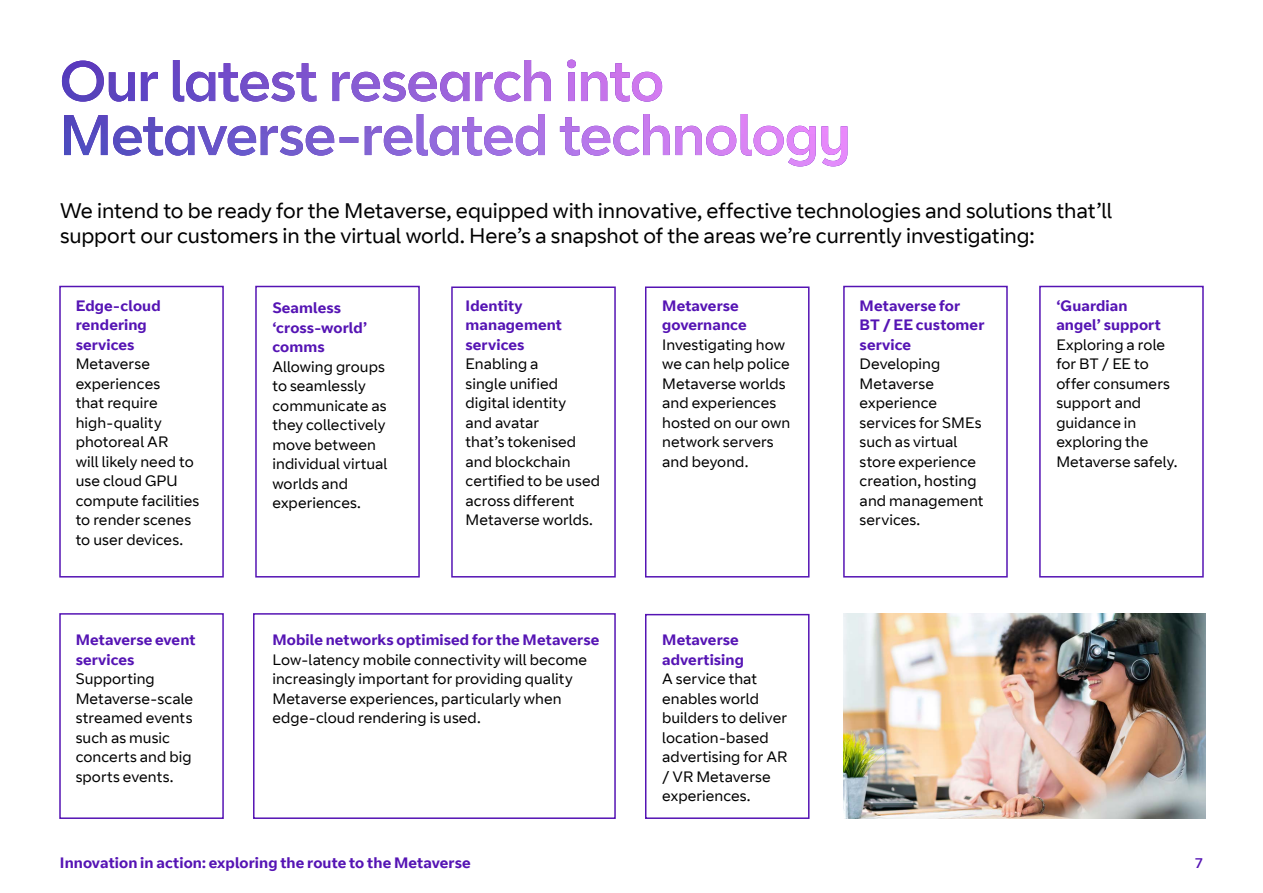
<style>
.page{position:relative;width:1263px;height:893px;background:#fff}
.page>*{position:absolute;margin:0;border:0;box-sizing:border-box;transform-origin:0 0}
.t1{font:21px/25.2px "BT Curve";letter-spacing:-.005em;color:#000}
.t2{font:15px/19.5px "BT Curve";letter-spacing:.005em;color:#000}
.t3{font:700 15px/19.5px "BT Curve";letter-spacing:.005em;color:#5514b4}
.t4{font:14.25px "BT Curve Headline";color:#5514b4}
</style>
<div class="page">
<div style="left:1039px;top:286px;width:165px;height:292px;border:2px solid #5514b4"></div>
<div style="left:843px;top:286px;width:165px;height:292px;border:2px solid #5514b4"></div>
<div style="left:255px;top:286px;width:165px;height:292px;border:2px solid #5514b4"></div>
<div style="left:253px;top:613px;width:363px;height:206px;border:2px solid #5514b4"></div>
<div style="left:59px;top:613px;width:165px;height:206px;border:2px solid #5514b4"></div>
<div style="left:59px;top:286px;width:165px;height:292px;border:2px solid #5514b4"></div>
<svg style="left:809px;top:126px;width:38px;height:40px"></svg>
<img style="left:64px;top:114px;width:745px;height:52px">
<img style="left:62px;top:60px;width:600px;height:42px">
<div style="left:645px;top:614px;width:164px;height:205px;border:2px solid #5514b4"></div>
<div style="left:451px;top:286px;width:165px;height:292px;border:2px solid #5514b4"></div>
<div style="left:645px;top:286px;width:164px;height:292px;border:2px solid #5514b4"></div>
<img style="left:843px;top:613px;width:363px;height:206px">
<h1 class="t1" style="left:60px;top:198px;width:1054px">We intend to be ready for the Metaverse, equipped with innovative, effective technologies and solutions that’ll support our customers in the virtual world. Here’s a snapshot of the areas we’re currently investigating:</h1>
<p class="t3" style="left:76px;top:296px;width:86px">Edge-cloud rendering services</p>
<p class="t2" style="left:76px;top:355px;width:125px">Metaverse experiences<br>that require high-quality photoreal AR<br>will likely need to use cloud GPU compute facilities to render scenes to user devices.</p>
<p class="t3" style="left:76px;top:630px;width:121px">Metaverse event services</p>
<p class="t2" style="left:76px;top:670px;width:119px">Supporting<br>Metaverse-scale streamed events such as music concerts and big sports events.</p>
<p class="t3" style="left:272px;top:299px;width:96px">Seamless ‘cross-world’ comms</p>
<p class="t2" style="left:272px;top:357px;width:117px">Allowing groups to seamlessly communicate as they collectively move between individual virtual worlds and experiences.</p>
<p class="t3" style="left:466px;top:296px;width:98px">Identity management services</p>
<p class="t2" style="left:466px;top:355px;width:136px">Enabling a<br>single unified digital identity<br>and avatar<br>that’s tokenised and blockchain certified to be used across different<br>Metaverse worlds.</p>
<p class="t3" style="left:272px;top:630px;width:328px">Mobile networks optimised for the Metaverse</p>
<p class="t2" style="left:272px;top:650px;width:316px">Low-latency mobile connectivity will become increasingly important for providing quality Metaverse experiences, particularly when edge-cloud rendering is used.</p>
<p class="t3" style="left:662px;top:296px;width:86px">Metaverse governance</p>
<p class="t2" style="left:662px;top:335px;width:130px">Investigating how we can help police<br>Metaverse worlds and experiences hosted on our own network servers and beyond.</p>
<p class="t3" style="left:662px;top:630px;width:83px">Metaverse advertising</p>
<p class="t2" style="left:662px;top:670px;width:127px">A service that enables world builders to deliver location-based advertising for AR / VR Metaverse experiences.</p>
<p class="t3" style="left:860px;top:296px;width:126px">Metaverse for<br>BT / EE customer service</p>
<p class="t2" style="left:860px;top:355px;width:125px">Developing<br>Metaverse experience services for SMEs such as virtual store experience creation, hosting and management services.</p>
<p class="t3" style="left:1056px;top:296px;width:106px">‘Guardian angel’ support</p>
<p class="t2" style="left:1056px;top:335px;width:123px">Exploring a role for BT / EE to offer consumers support and guidance in exploring the<br>Metaverse safely.</p>
<p class="t3" style="left:60px;top:854px;width:412px">Innovation in action: exploring the route to the Metaverse</p>
<p class="t4" style="left:1195px;top:855px;width:9px">7</p>
</div>
